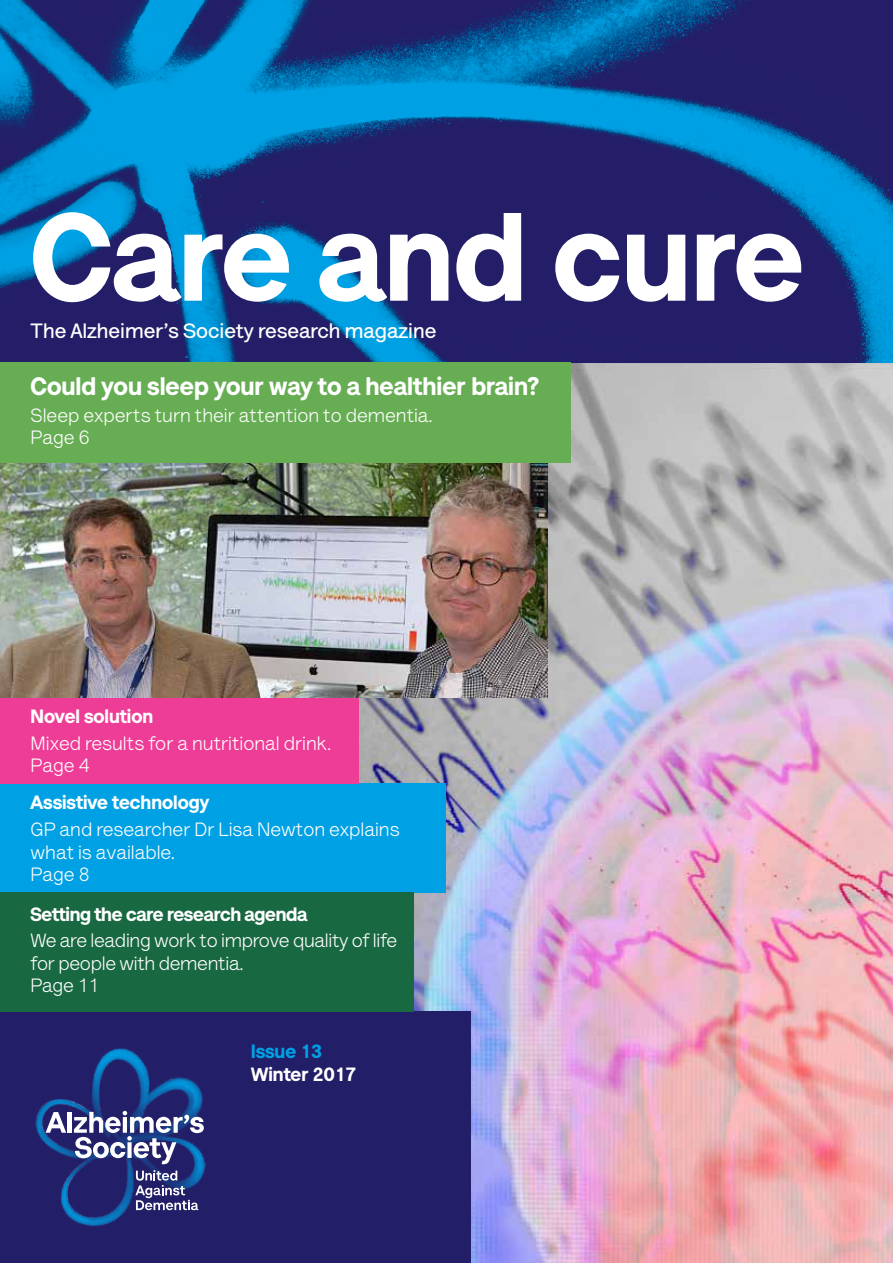
<style>
.page{position:relative;width:893px;height:1263px;background:#fff}
.page>*{position:absolute;margin:0;border:0;box-sizing:border-box;transform-origin:0 0}
.t1{font:900 126px "AS Lettera Text";color:#fff}
.t2{font:900 25.5px "AS Lettera Text";color:#fff}
.t3{font:700 21px "AS Lettera Text";color:#fff}
.t4{font:19.5px/22.5px "AS Lettera Text";color:#fff}
.t5{font:900 19.5px "AS Lettera Text";color:#fff}
.t6{font:900 19.5px "AS Lettera Text";color:#00a1e4}
</style>
<div class="page">
<img style="left:359px;top:362px;width:534px;height:901px">
<div style="left:0;top:783px;width:446px;height:110px;background:#00a1e4"></div>
<div style="left:0;top:1012px;width:239px;height:251px;background:#221e67"></div>
<img style="left:0;top:0;width:893px;height:362px">
<img style="left:35px;top:1048px;width:170px;height:178px">
<svg style="left:46px;top:1112px;width:20px;height:21px"></svg>
<div style="left:67px;top:1112px;width:5px;height:21px;background:#fff"></div>
<svg style="left:74px;top:1111px;width:130px;height:53px"></svg>
<svg style="left:135px;top:1170px;width:64px;height:40px"></svg>
<div style="left:222px;top:1012px;width:249px;height:251px;background:#221e67"></div>
<img style="left:0;top:463px;width:547px;height:235px">
<div style="left:0;top:892px;width:413px;height:120px;background:#186841"></div>
<div style="left:0;top:698px;width:359px;height:85px;background:#ee3d96"></div>
<div style="left:0;top:362px;width:571px;height:101px;background:#67ad53"></div>
<h1 class="t1" style="left:31px;top:154px;width:775px">Care and cure</h1>
<p class="t3" style="left:31px;top:314px;width:407px">The Alzheimer’s Society research magazine</p>
<h2 class="t2" style="left:31px;top:366px;width:510px">Could you sleep your way to a healthier brain?</h2>
<p class="t4" style="left:31px;top:402px;width:404px;line-height:22px">Sleep experts turn their attention to dementia.<br>Page 6</p>
<p class="t5" style="left:31px;top:700px;width:124px">Novel solution</p>
<p class="t4" style="left:31px;top:730px;width:302px">Mixed results for a nutritional drink.<br>Page 4</p>
<p class="t5" style="left:31px;top:787px;width:180px">Assistive technology</p>
<p class="t4" style="left:31px;top:817px;width:371px">GP and researcher Dr Lisa Newton explains what is available.<br>Page 8</p>
<p class="t5" style="left:31px;top:898px;width:278px">Setting the care research agenda</p>
<p class="t4" style="left:31px;top:928px;width:368px">We are leading work to improve quality of life for people with dementia.<br>Page 11</p>
<p class="t6" style="left:251px;top:1035px;width:72px">Issue 13</p>
<p class="t5" style="left:251px;top:1058px;width:107px">Winter 2017</p>
</div>
